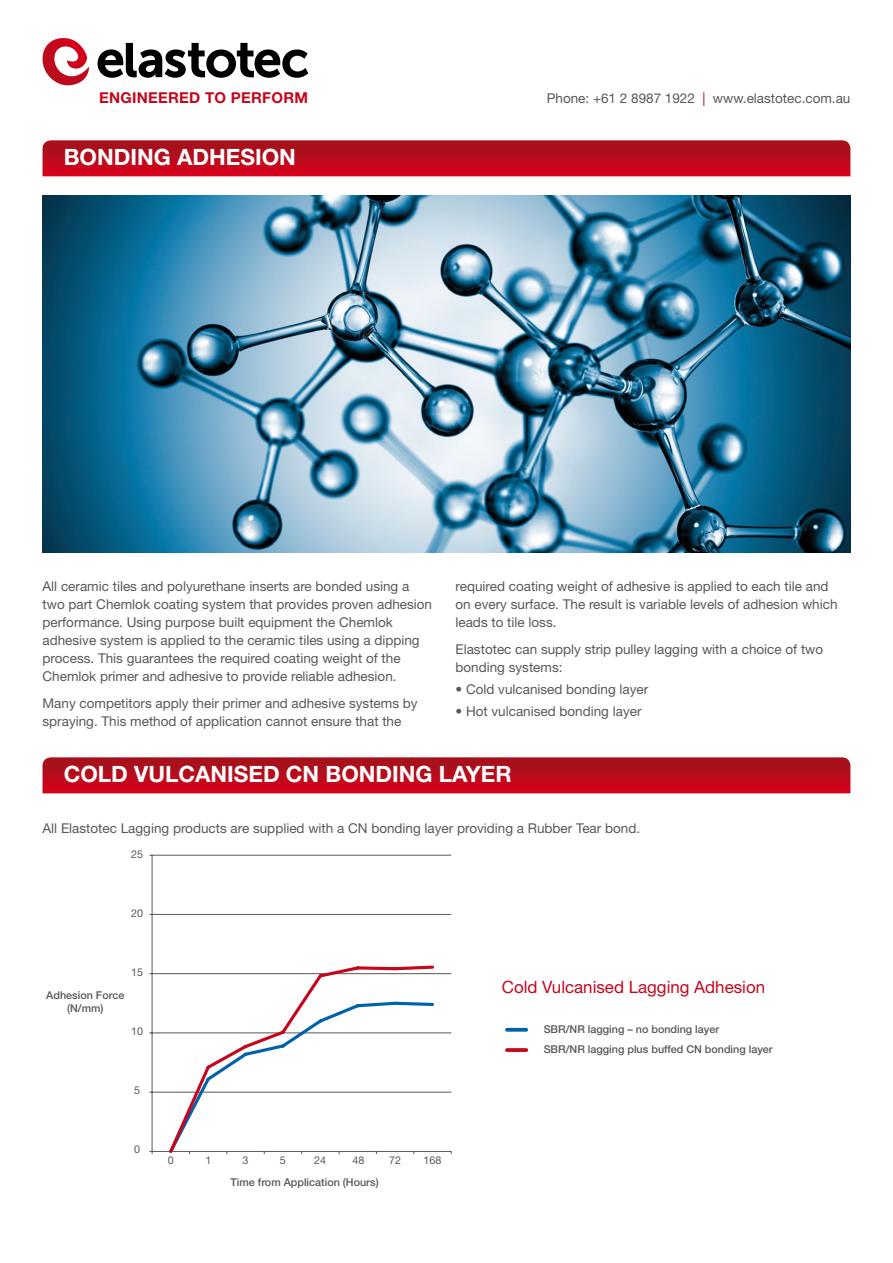
<style>
.page{position:relative;width:893px;height:1263px;background:#fff}
.page>*{position:absolute;margin:0;border:0;box-sizing:border-box;transform-origin:0 0}
.t1{font:700 22.5px "Helvetica Neue LT Std";color:#fff}
.t2{font:16.95px "Helvetica Neue LT Std";color:#c4071c}
.t3{font:700 15px "Helvetica Neue LT Std";letter-spacing:.02em;color:#c4071c}
.t4{font:13.5px/18px "Helvetica Neue LT Std";color:#58585a}
.t5{font:500 10.8px/20.2px "Helvetica Neue LT Std";color:#58585a}
.t6{font:10.8px "Helvetica Neue LT Std";color:#58585a}
.s1{color:#c4071c}
</style>
<div class="page">
<svg style="left:43px;top:140px;width:807px;height:36px;background:#bb0c1d"></svg>
<svg style="left:98px;top:43px;width:210px;height:35px"></svg>
<svg style="left:43px;top:38px;width:43px;height:47px"></svg>
<svg style="left:43px;top:757px;width:807px;height:36px;background:#bb0c1d"></svg>
<img style="left:43px;top:196px;width:807px;height:356px">
<svg style="left:507px;top:1028px;width:19px;height:4px"></svg>
<svg style="left:507px;top:1048px;width:19px;height:4px"></svg>
<hr style="left:152px;top:1092px;width:299px;height:1px;background:#58585a">
<hr style="left:152px;top:1033px;width:299px;height:1px;background:#58585a">
<hr style="left:152px;top:973px;width:299px;height:1px;background:#58585a">
<hr style="left:152px;top:914px;width:299px;height:1px;background:#58585a">
<hr style="left:152px;top:855px;width:299px;height:1px;background:#58585a">
<hr style="left:152px;top:855px;width:1px;height:296px;background:#58585a">
<hr style="left:152px;top:1151px;width:299px;height:1px;background:#58585a">
<svg style="left:167px;top:965px;width:269px;height:190px"></svg>
<p class="t3" style="left:99px;top:89px;width:210px">ENGINEERED TO PERFORM</p>
<p class="t4" style="left:547px;top:89px;width:305px">Phone: +61 2 8987 1922 <span class="s1">|</span> www.elastotec.com.au</p>
<h1 class="t1" style="left:64px;top:143px;width:234px">BONDING ADHESION</h1>
<p class="t4" style="left:43px;top:577px;width:391px">All ceramic tiles and polyurethane inserts are bonded using a two part Chemlok coating system that provides proven adhesion performance. Using purpose built equipment the Chemlok adhesive system is applied to the ceramic tiles using a dipping process. This guarantees the required coating weight of the Chemlok primer and adhesive to provide reliable adhesion.</p>
<p class="t4" style="left:43px;top:694px;width:377px">Many competitors apply their primer and adhesive systems by spraying. This method of application cannot ensure that the</p>
<p class="t4" style="left:455px;top:577px;width:384px">required coating weight of adhesive is applied to each tile and on every surface. The result is variable levels of adhesion which leads to tile loss.</p>
<p class="t4" style="left:455px;top:640px;width:369px">Elastotec can supply strip pulley lagging with a choice of two bonding systems:</p>
<p class="t4" style="left:455px;top:680px;width:194px">• Cold vulcanised bonding layer</p>
<p class="t4" style="left:455px;top:702px;width:188px">• Hot vulcanised bonding layer</p>
<h1 class="t1" style="left:64px;top:760px;width:449px">COLD VULCANISED CN BONDING LAYER</h1>
<p class="t4" style="left:43px;top:819px;width:599px">All Elastotec Lagging products are supplied with a CN bonding layer providing a Rubber Tear bond.</p>
<p class="t6" style="left:131px;top:848px;width:13px">25</p>
<p class="t6" style="left:131px;top:907px;width:13px">20</p>
<p class="t6" style="left:131px;top:966px;width:13px">15</p>
<p class="t5" style="left:46px;top:989px;width:80px;line-height:12.9px;text-align:center">Adhesion Force (N/mm)</p>
<p class="t6" style="left:131px;top:1025px;width:13px">10</p>
<p class="t6" style="left:134px;top:1084px;width:7px">5</p>
<p class="t6" style="left:134px;top:1143px;width:7px">0</p>
<p class="t6" style="left:168px;top:1153px;width:7px">0</p>
<p class="t6" style="left:205px;top:1153px;width:7px">1</p>
<p class="t6" style="left:243px;top:1153px;width:7px">3</p>
<p class="t6" style="left:280px;top:1153px;width:7px">5</p>
<p class="t6" style="left:314px;top:1153px;width:13px">24</p>
<p class="t6" style="left:353px;top:1153px;width:13px">48</p>
<p class="t6" style="left:389px;top:1153px;width:13px">72</p>
<p class="t6" style="left:424px;top:1153px;width:19px">168</p>
<p class="t5" style="left:231px;top:1172px;width:150px">Time from Application (Hours)</p>
<p class="t2" style="left:502px;top:977px;width:265px">Cold Vulcanised Lagging Adhesion</p>
<p class="t5" style="left:544px;top:1019px;width:231px">SBR/NR lagging – no bonding layer<br>SBR/NR lagging plus buffed CN bonding layer</p>
</div>
